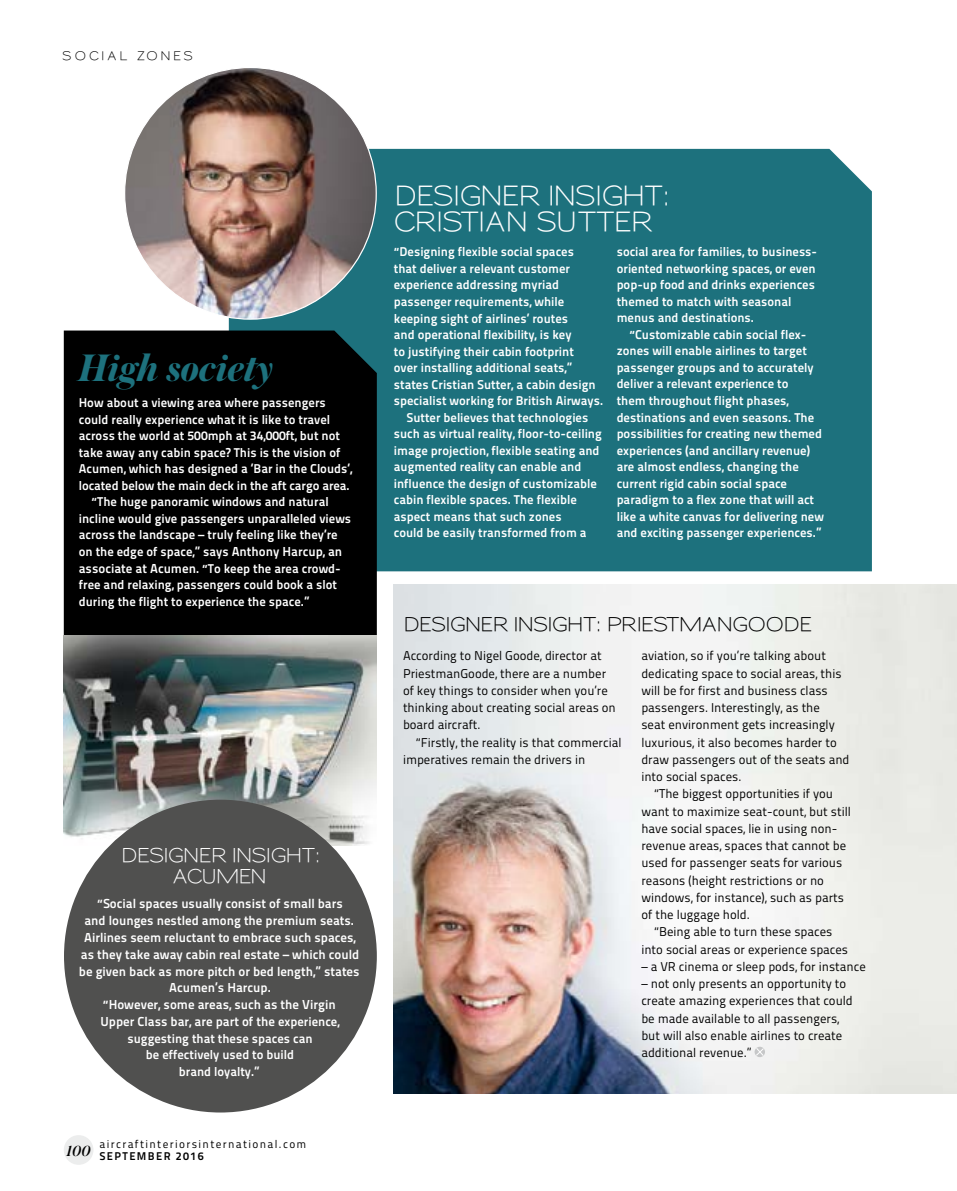
<style>
.page{position:relative;width:957px;height:1191px;background:#fff}
.page>*{position:absolute;margin:0;border:0;box-sizing:border-box;transform-origin:0 0}
.t1{font:italic 700 40.2px "Austin";color:#1d717d}
.t2{font:600 26.7px/26.7px "Sansumi";letter-spacing:-.07em;color:#fff}
.t3{font:600 19.35px/21px "Sansumi";letter-spacing:-.08em;color:#fff;text-align:center}
.t4{font:600 19.2px "Sansumi";letter-spacing:-.06em;color:#000}
.t5{font:italic 500 15.45px "Austin";color:#000}
.t6{font:13.05px/16.8px "Titillium Maps 29 L 800 wt";color:#fff;text-align:center}
.t7{font:12.75px/16.5px "Titillium Maps 29 L 800 wt";color:#fff}
.t8{font:12.75px/17.2px "Titillium Maps 29 L 400 wt";color:#000}
.t9{font:600 12px "Sansumi";letter-spacing:.205em;color:#000}
.t10{font:11.25px "Titillium Maps 29 L 400 wt";letter-spacing:.12em;color:#000}
.t11{font:11.25px "Titillium Maps 29 L 800 wt";letter-spacing:.12em;color:#000}
.s1{font-size:13.05px}
.s2{font-size:12.75px}
</style>
<div class="page">
<div style="left:64px;top:1135px;width:29px;height:29px;background:#eceded;border-radius:50%"></div>
<img style="left:394px;top:584px;width:563px;height:509px">
<div style="left:229px;top:149px;width:643px;height:422px;background:#1d717d"></div>
<svg style="left:754px;top:1046px;width:11px;height:11px"></svg>
<svg style="left:755px;top:1047px;width:9px;height:9px"></svg>
<div style="left:64px;top:330px;width:313px;height:306px;background:#000"></div>
<img style="left:64px;top:636px;width:313px;height:209px">
<img style="left:125px;top:67px;width:251px;height:252px;border-radius:126px">
<div style="left:64px;top:799px;width:313px;height:313px;background:#50504f;border-radius:50%"></div>
<p class="t9" style="left:62px;top:49px;width:132px">SOCIAL ZONES</p>
<h1 class="t1" style="left:79px;top:339px;width:196px">High society</h1>
<p class="t7" style="left:79px;top:393px;width:249px">How about a viewing area where passengers</p>
<p class="t7" style="left:79px;top:410px;width:253px">could really experience what it is like to travel</p>
<p class="t7" style="left:79px;top:426px;width:263px">across the world at 500mph at 34,000ft, but not</p>
<p class="t7" style="left:79px;top:443px;width:263px">take away any cabin space? This is the vision of</p>
<p class="t7" style="left:79px;top:459px;width:275px">Acumen, which has designed a ‘Bar in the Clouds’,</p>
<p class="t7" style="left:79px;top:476px;width:272px">located below the main deck in the aft cargo area.</p>
<p class="t7" style="left:92px;top:492px;width:239px">“The huge panoramic windows and natural</p>
<p class="t7" style="left:79px;top:509px;width:274px">incline would give passengers unparalleled views</p>
<p class="t7" style="left:79px;top:525px;width:260px">across the landscape – truly feeling like they’re</p>
<p class="t7" style="left:79px;top:542px;width:265px">on the edge of space,” says <span class="s1">Anthony Harcup, an</span></p>
<p class="t7" style="left:79px;top:559px;width:263px"><span class="s1">associate at Acumen</span>. “To keep the area crowd-</p>
<p class="t7" style="left:79px;top:576px;width:260px">free and relaxing, passengers could book a slot</p>
<p class="t7" style="left:79px;top:592px;width:232px">during the flight to experience the space.”</p>
<h3 class="t3" style="left:121px;top:846px;width:201px">DESIGNER INSIGHT:<br>ACUMEN</h3>
<p class="t6" style="left:79px;top:894px;width:282px">“Social spaces usually consist of small bars<br>and lounges nestled among the premium seats.<br>Airlines seem reluctant to embrace such spaces, as they take away cabin real estate – which could be given back as more pitch or bed length,” states Acumen’s Harcup.<br>“However, some areas, such as the Virgin<br>Upper Class bar, are part of the <span class="s2">experience,</span></p>
<p class="t7" style="left:127px;top:1029px;width:186px;text-align:center">suggesting that these spaces can be effectively used to build<br>brand loyalty.”</p>
<p class="t5" style="left:67px;top:1140px;width:25px">100</p>
<p class="t10" style="left:99px;top:1135px;width:208px">aircraftinteriorsinternational.com</p>
<p class="t11" style="left:99px;top:1147px;width:106px">SEPTEMBER 2016</p>
<h2 class="t2" style="left:394px;top:184px;width:277px">DESIGNER INSIGHT:<br>CRISTIAN SUTTER</h2>
<p class="t7" style="left:394px;top:243px;width:182px">“Designing flexible social spaces</p>
<p class="t7" style="left:394px;top:259px;width:178px">that deliver a relevant customer</p>
<p class="t7" style="left:394px;top:276px;width:167px">experience addressing myriad</p>
<p class="t7" style="left:394px;top:292px;width:172px">passenger requirements, while</p>
<p class="t7" style="left:394px;top:309px;width:176px">keeping sight of airlines’ routes</p>
<p class="t7" style="left:394px;top:325px;width:179px">and operational flexibility, is key</p>
<p class="t7" style="left:394px;top:342px;width:182px">to justifying their cabin footprint</p>
<p class="t7" style="left:394px;top:358px;width:180px">over installing additional seats,”</p>
<p class="t7" style="left:394px;top:375px;width:203px">states Cristian Sutter, a cabin design</p>
<p class="t7" style="left:394px;top:391px;width:211px">specialist working for British Airways.</p>
<p class="t7" style="left:406px;top:408px;width:183px">Sutter believes that technologies</p>
<p class="t7" style="left:394px;top:424px;width:210px">such as virtual reality, floor-to-ceiling</p>
<p class="t7" style="left:394px;top:441px;width:207px">image projection, flexible seating and</p>
<p class="t7" style="left:394px;top:457px;width:189px">augmented reality can enable and</p>
<p class="t7" style="left:394px;top:474px;width:204px">influence the design of customizable</p>
<p class="t7" style="left:394px;top:490px;width:184px">cabin flexible spaces. The flexible</p>
<p class="t7" style="left:394px;top:507px;width:169px">aspect means that such zones</p>
<p class="t7" style="left:394px;top:523px;width:194px">could be easily transformed from a</p>
<p class="t7" style="left:617px;top:243px;width:202px">social area for families, to business&shy;oriented networking spaces, or even pop-up food and drinks experiences themed to match with seasonal menus and destinations.</p>
<p class="t7" style="left:617px;top:325px;width:209px;text-indent:13px">“Customizable cabin social flex&shy;zones will enable airlines to target passenger groups and to accurately deliver a relevant experience to<br>them throughout flight phases, destinations and even seasons. The possibilities for creating new themed experiences (and ancillary revenue) are almost endless, changing the current rigid cabin social space paradigm to a flex zone that will act like a white canvas for delivering new and exciting passenger experiences.”</p>
<h3 class="t4" style="left:403px;top:614px;width:411px">DESIGNER INSIGHT: PRIESTMANGOODE</h3>
<p class="t8" style="left:403px;top:646px;width:214px">According to Nigel Goode, director at PriestmanGoode, there are a number of key things to consider when you’re thinking about creating social areas on board aircraft.</p>
<p class="t8" style="left:403px;top:732px;width:220px;text-indent:13px">“Firstly, the reality is that commercial imperatives remain the drivers in</p>
<p class="t8" style="left:641px;top:646px;width:210px">aviation, so if you’re talking about dedicating space to social areas, this will be for first and business class passengers. Interestingly, as the<br>seat environment gets increasingly luxurious, it also becomes harder to draw passengers out of the seats and into social spaces.</p>
<p class="t8" style="left:641px;top:784px;width:211px;text-indent:13px">“The biggest opportunities if you want to maximize seat-count, but still have social spaces, lie in using non&shy;revenue areas, spaces that cannot be used for passenger seats for various reasons (height restrictions or no windows, for instance), such as parts of the luggage hold.</p>
<p class="t8" style="left:641px;top:922px;width:208px;text-align:center">“Being able to turn these spaces<br>into social areas or experience spaces</p>
<p class="t8" style="left:641px;top:957px;width:226px">– a VR cinema or sleep pods, for instance</p>
<p class="t8" style="left:641px;top:974px;width:213px">– not only presents an opportunity to create amazing experiences that could be made available to all passengers, but will also enable airlines to create additional revenue.”</p>
</div>
